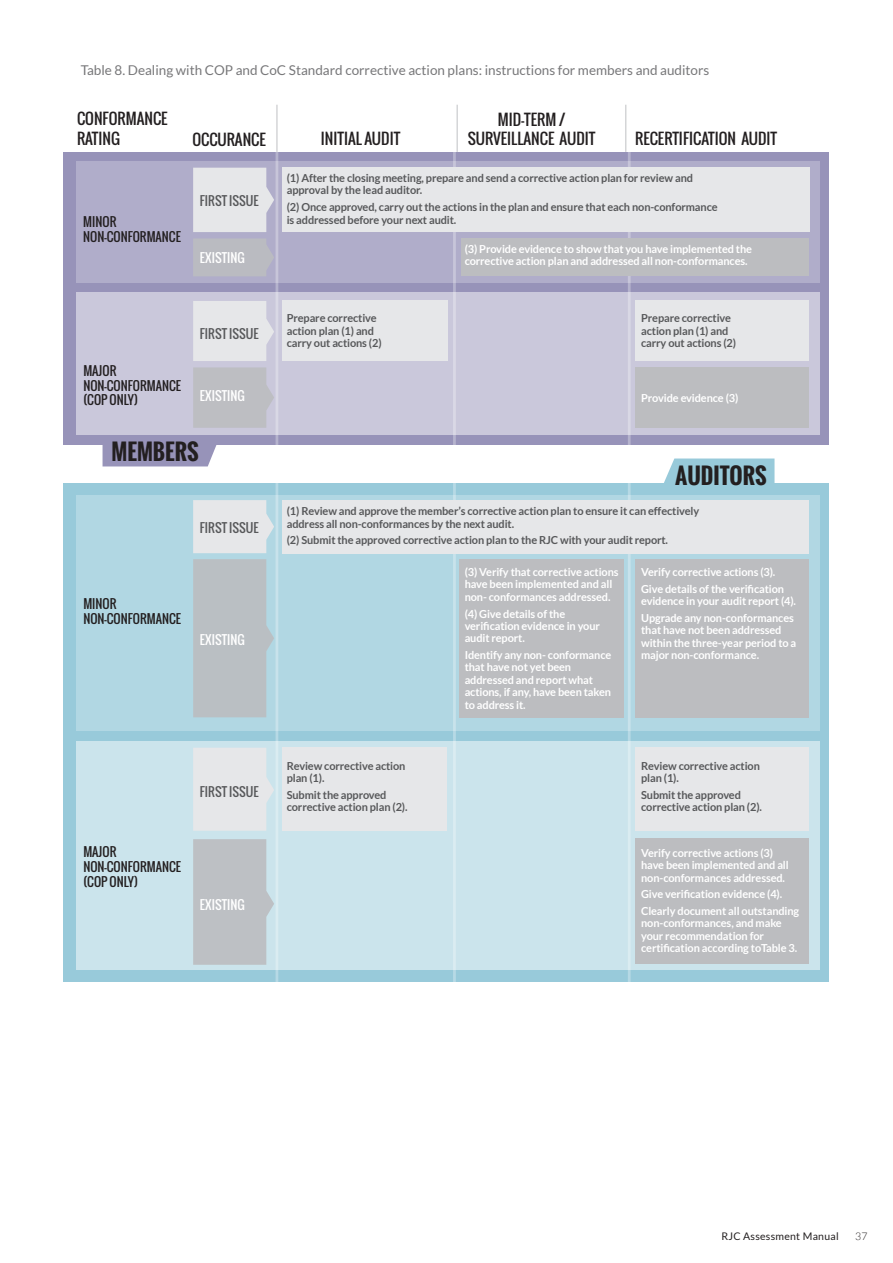
<style>
.page{position:relative;width:893px;height:1263px;background:#fff}
.page>*{position:absolute;margin:0;border:0;box-sizing:border-box;transform-origin:0 0}
.t1{font:700 22.2px "Oswald";color:#231f20}
.t2{font:15.15px/19.4px "Oswald";color:#231f20}
.Table_title{font:13.5px "Lato";color:#777779}
.t3{font:12.45px/15px "Oswald";color:#231f20}
.t4{font:12.45px "Oswald";color:#57585a}
.t5{font:12.45px "Oswald";color:#fff}
.t6{font:700 12px "Lato";color:#fff}
.t7{font:700 11.1px/12.5px "Lato";letter-spacing:-.01em;color:#fff}
.t8{font:700 11.1px/12.5px "Lato";letter-spacing:-.01em;color:#57585a}
.t9{font:10.5px "Lato";letter-spacing:.025em;color:#231f20}
.t10{font:300 10.5px "Lato";color:#231f20}
</style>
<div class="page">
<div style="left:64px;top:483px;width:765px;height:498px;background:#98cada"></div>
<div style="left:64px;top:152px;width:765px;height:293px;background:#9793b9"></div>
<div style="left:76px;top:161px;width:743px;height:121px;background:#b0adca"></div>
<div style="left:76px;top:292px;width:743px;height:143px;background:#cac8db"></div>
<div style="left:76px;top:495px;width:743px;height:236px;background:#b1d7e3"></div>
<div style="left:76px;top:742px;width:743px;height:228px;background:#cbe4ec"></div>
<hr style="left:453px;top:152px;width:3px;height:842px;background:#fff">
<hr style="left:276px;top:152px;width:2px;height:842px;background:#fff">
<hr style="left:628px;top:152px;width:3px;height:842px;background:#fff">
<div style="left:635px;top:838px;width:174px;height:126px;background:#bcbdc0"></div>
<div style="left:459px;top:559px;width:164px;height:158px;background:#bcbdc0"></div>
<div style="left:635px;top:559px;width:174px;height:158px;background:#bcbdc0"></div>
<div style="left:635px;top:367px;width:174px;height:61px;background:#bcbdc0"></div>
<div style="left:461px;top:238px;width:348px;height:38px;background:#bcbdc0"></div>
<div style="left:282px;top:748px;width:164px;height:83px;background:#e6e7e9"></div>
<div style="left:635px;top:748px;width:174px;height:83px;background:#e6e7e9"></div>
<div style="left:283px;top:500px;width:526px;height:53px;background:#e6e7e9"></div>
<div style="left:282px;top:301px;width:166px;height:60px;background:#e6e7e9"></div>
<div style="left:635px;top:301px;width:174px;height:60px;background:#e6e7e9"></div>
<div style="left:282px;top:168px;width:527px;height:64px;background:#e6e7e9"></div>
<svg style="left:193px;top:168px;width:81px;height:64px;background:#e1e2e6"></svg>
<svg style="left:193px;top:301px;width:81px;height:60px;background:#e3e4e7"></svg>
<div style="left:193px;top:239px;width:81px;height:37px;background:#babbc1"></div>
<svg style="left:193px;top:500px;width:81px;height:53px;background:#e2e5e8"></svg>
<div style="left:193px;top:559px;width:81px;height:158px;background:#babfc3"></div>
<svg style="left:193px;top:748px;width:81px;height:83px;background:#e3e6e9"></svg>
<svg style="left:193px;top:839px;width:81px;height:126px;background:#bec3c7"></svg>
<svg style="left:193px;top:367px;width:81px;height:61px;background:#bebec4"></svg>
<svg style="left:664px;top:458px;width:110px;height:25px;background:#9ecddc"></svg>
<div style="left:103px;top:445px;width:114px;height:21px;background:#9793b9"></div>
<hr style="left:276px;top:105px;width:2px;height:47px;background:#d1d2d4">
<hr style="left:456px;top:105px;width:2px;height:47px;background:#d1d2d4">
<hr style="left:625px;top:105px;width:1px;height:47px;background:#d1d2d4">
<hr style="left:760px;top:955px;width:38px;height:1px;background:#fff">
<p class="Table_title" style="left:81px;top:62px;width:630px">Table 8. Dealing with COP and CoC Standard corrective action plans: instructions for members and auditors</p>
<p class="t2" style="left:77px;top:109px;width:92px">CONFORMANCE<br>RATING</p>
<p class="t2" style="left:468px;top:110px;width:129px;text-align:center">MID-TERM /<br>SURVEILLANCE AUDIT</p>
<p class="t2" style="left:635px;top:128px;width:144px">RECERTIFICATION AUDIT</p>
<p class="t2" style="left:321px;top:128px;width:81px">INITIAL AUDIT</p>
<p class="t2" style="left:192px;top:129px;width:75px">OCCURANCE</p>
<p class="t3" style="left:83px;top:214px;width:99px">MINOR<br>NON-CONFORMANCE</p>
<p class="t4" style="left:200px;top:192px;width:60px">FIRST ISSUE</p>
<p class="t5" style="left:200px;top:248px;width:46px">EXISTING</p>
<p class="t3" style="left:83px;top:363px;width:99px">MAJOR<br>NON-CONFORMANCE (COP ONLY)</p>
<p class="t4" style="left:200px;top:324px;width:60px">FIRST ISSUE</p>
<p class="t5" style="left:200px;top:387px;width:46px">EXISTING</p>
<p class="t1" style="left:112px;top:435px;width:89px">MEMBERS</p>
<p class="t4" style="left:200px;top:518px;width:60px">FIRST ISSUE</p>
<p class="t3" style="left:83px;top:596px;width:99px">MINOR<br>NON-CONFORMANCE</p>
<p class="t5" style="left:200px;top:630px;width:46px">EXISTING</p>
<p class="t3" style="left:83px;top:844px;width:99px">MAJOR<br>NON-CONFORMANCE (COP ONLY)</p>
<p class="t4" style="left:200px;top:782px;width:60px">FIRST ISSUE</p>
<p class="t5" style="left:200px;top:895px;width:46px">EXISTING</p>
<p class="t8" style="left:287px;top:172px;width:408px">(1) After the closing meeting, prepare and send a corrective action plan for review and approval by the lead auditor.</p>
<p class="t8" style="left:287px;top:201px;width:432px">(2) Once approved, carry out the actions in the plan and ensure that each non-conformance is addressed before your next audit.</p>
<p class="t7" style="left:465px;top:242px;width:289px">(3) Provide evidence to show that you have implemented the corrective action plan and addressed all non-conformances.</p>
<p class="t8" style="left:287px;top:312px;width:96px">Prepare corrective action plan (1) and carry out actions (2)</p>
<p class="t8" style="left:641px;top:312px;width:96px">Prepare corrective action plan (1) and carry out actions (2)</p>
<p class="t7" style="left:641px;top:391px;width:99px">Provide evidence (3)</p>
<p class="t1" style="left:675px;top:459px;width:93px">AUDITORS</p>
<p class="t8" style="left:287px;top:505px;width:414px">(1) Review and approve the member’s corrective action plan to ensure it can effectively address all non-conformances by the next audit.</p>
<p class="t8" style="left:287px;top:534px;width:383px">(2) Submit the approved corrective action plan to the RJC with your audit report.</p>
<p class="t8" style="left:287px;top:759px;width:120px">Review corrective action plan (1).</p>
<p class="t8" style="left:287px;top:788px;width:122px">Submit the approved corrective action plan (2).</p>
<p class="t7" style="left:465px;top:565px;width:155px">(3) Verify that corrective actions have been implemented and all non- conformances addressed.</p>
<p class="t7" style="left:465px;top:607px;width:137px">(4) Give details of the verification evidence in your audit report.</p>
<p class="t7" style="left:465px;top:649px;width:148px">Identify any non- conformance that have not yet been addressed and report what actions, if any, have been taken to address it.</p>
<p class="t7" style="left:641px;top:563px;width:144px;line-height:16.6px">Verify corrective actions (3).<br>Give details of the verification</p>
<p class="t7" style="left:641px;top:592px;width:156px;line-height:16.6px">evidence in your audit report (4).<br>Upgrade any non-conformances</p>
<p class="t7" style="left:641px;top:624px;width:157px">that have not been addressed within the three-year period to a major non-conformance.</p>
<p class="t8" style="left:641px;top:759px;width:120px">Review corrective action plan (1).</p>
<p class="t8" style="left:641px;top:788px;width:122px">Submit the approved corrective action plan (2).</p>
<p class="t7" style="left:641px;top:846px;width:149px">Verify corrective actions (3) have been implemented and all non-conformances addressed.</p>
<p class="t7" style="left:641px;top:885px;width:160px;line-height:16.6px">Give verification evidence (4).<br>Clearly document all outstanding</p>
<p class="t7" style="left:641px;top:917px;width:158px">non-conformances, and make your recommendation for certification according toTable 3.</p>
<p class="t6" style="left:760px;top:941px;width:39px">Table 3</p>
<p class="t9" style="left:721px;top:1230px;width:119px">RJC Assessment Manual</p>
<p class="t10" style="left:855px;top:1230px;width:14px">37</p>
</div>
